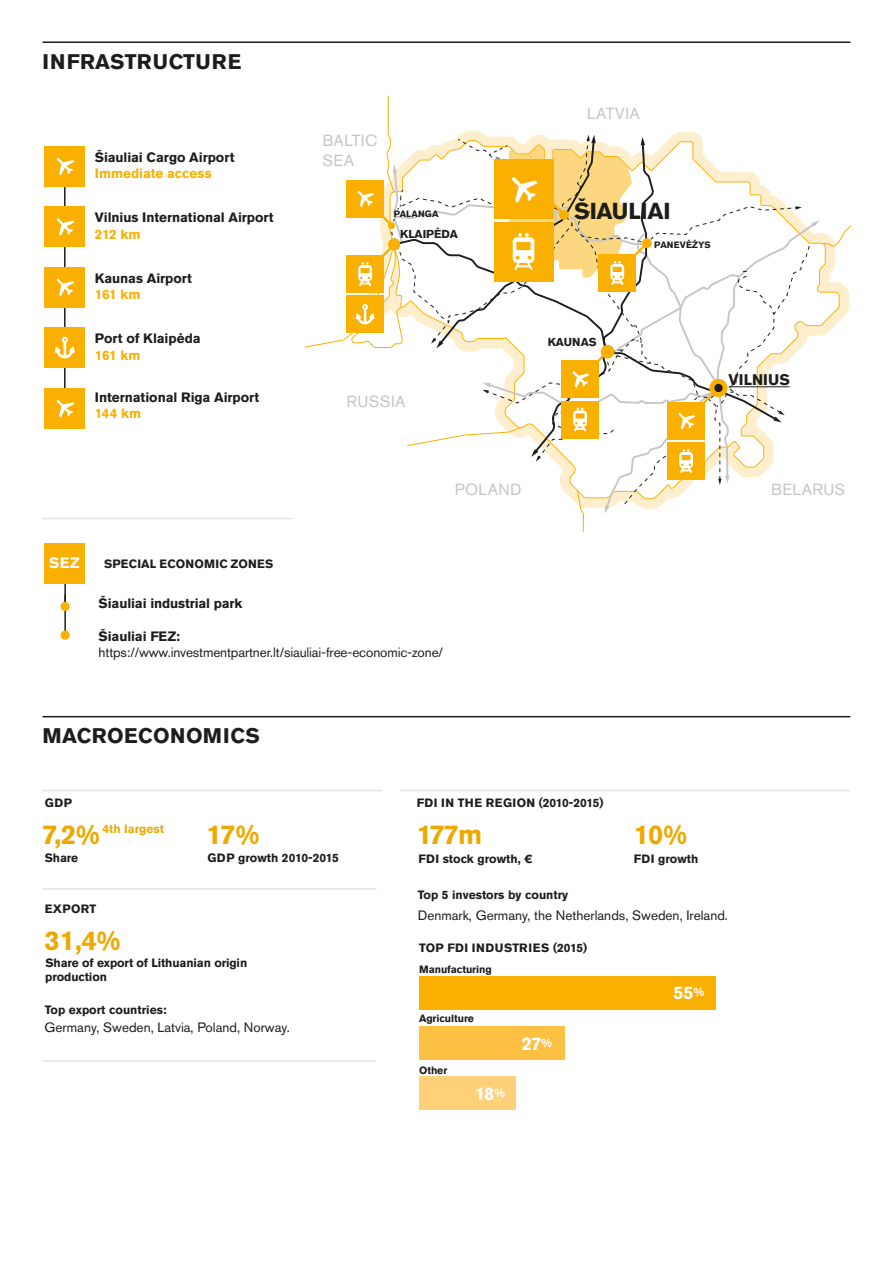
<style>
.page{position:relative;width:893px;height:1263px;background:#fff}
.page>*{position:absolute;margin:0;border:0;box-sizing:border-box;transform-origin:0 0}
.t1{font:700 27px "Akzidenz Grotesk Pro";letter-spacing:-.035em;color:#eea900}
.t2{font:700 22.95px "Akzidenz Grotesk Pro";letter-spacing:-.015em;color:#1d1d1b}
.t3{font:700 21px "Akzidenz Grotesk Pro";letter-spacing:.01em;color:#1d1d1b}
.t4{font:700 18px "Akzidenz Grotesk Pro";color:#fff}
.t5{font:16.05px/20.5px "Akzidenz Grotesk Pro";letter-spacing:.025em;color:#c6c6c6}
.t6{font:700 15.3px "Akzidenz Grotesk Pro";letter-spacing:.005em;color:#1d1d1b}
.t7{font:700 15px "Akzidenz Grotesk Pro";color:#fff}
.t8{font:13.5px "Akzidenz Grotesk Pro";color:#1d1d1b}
.t9{font:700 13.5px "Akzidenz Grotesk Pro";letter-spacing:-.01em;color:#1d1d1b}
.t10{font:700 13.5px "Akzidenz Grotesk Pro";color:#f9b000}
.t11{font:700 12px/14.4px "Akzidenz Grotesk Pro";color:#1d1d1b}
.t12{font:700 12px "Akzidenz Grotesk Pro";letter-spacing:.02em;color:#1d1d1b}
.t13{font:700 12px "Akzidenz Grotesk Pro";color:#eea900}
.t14{font:700 11.4px "Akzidenz Grotesk Pro";color:#1d1d1b}
.t15{font:700 10.5px "Akzidenz Grotesk Pro";letter-spacing:-.01em;color:#1d1d1b}
.t16{font:700 9.15px "Akzidenz Grotesk Pro";letter-spacing:.015em;color:#1d1d1b}
</style>
<div class="page">
<hr style="left:64px;top:594px;width:2px;height:41px;background:#1d1d1b">
<hr style="left:64px;top:150px;width:2px;height:246px;background:#1d1d1b">
<div style="left:45px;top:267px;width:40px;height:40px;background:#f9b000"></div>
<svg style="left:57px;top:279px;width:17px;height:17px"></svg>
<div style="left:45px;top:146px;width:40px;height:40px;background:#f9b000"></div>
<svg style="left:57px;top:158px;width:17px;height:17px"></svg>
<div style="left:45px;top:206px;width:40px;height:41px;background:#f9b000"></div>
<svg style="left:57px;top:218px;width:17px;height:18px"></svg>
<div style="left:45px;top:388px;width:40px;height:40px;background:#f9b000"></div>
<svg style="left:57px;top:400px;width:17px;height:18px"></svg>
<hr style="left:64px;top:577px;width:2px;height:29px;background:#1d1d1b">
<div style="left:45px;top:543px;width:40px;height:40px;background:#f9b000"></div>
<hr style="left:43px;top:41px;width:807px;height:2px;background:#1d1d1b">
<hr style="left:43px;top:518px;width:250px;height:1px;background:#e3e3e3">
<svg style="left:305px;top:95px;width:545px;height:437px"></svg>
<div style="left:61px;top:602px;width:9px;height:9px;background:#f9b000;border-radius:50%"></div>
<div style="left:61px;top:631px;width:9px;height:9px;background:#f9b000;border-radius:50%"></div>
<div style="left:45px;top:328px;width:40px;height:40px;background:#f9b000"></div>
<svg style="left:55px;top:337px;width:20px;height:21px"></svg>
<hr style="left:43px;top:716px;width:807px;height:1px;background:#1d1d1b">
<hr style="left:43px;top:888px;width:333px;height:2px;background:#e3e3e3">
<hr style="left:43px;top:1060px;width:333px;height:2px;background:#e3e3e3">
<div style="left:419px;top:1076px;width:97px;height:34px;background:#fed07a"></div>
<div style="left:419px;top:1026px;width:145px;height:34px;background:#fcc043"></div>
<div style="left:419px;top:976px;width:296px;height:33px;background:#f9b000"></div>
<hr style="left:400px;top:790px;width:450px;height:1px;background:#e3e3e3">
<hr style="left:43px;top:790px;width:340px;height:1px;background:#e3e3e3">
<h3 class="t3" style="left:43px;top:48px;width:200px">INFRASTRUCTURE</h3>
<h3 class="t5" style="left:322px;top:130px;width:56px">BALTIC<br>SEA</h3>
<p class="t9" style="left:95px;top:148px;width:141px">Šiauliai Cargo Airport</p>
<p class="t10" style="left:95px;top:165px;width:118px">Immediate access</p>
<p class="t9" style="left:95px;top:209px;width:180px">Vilnius International Airport</p>
<p class="t10" style="left:95px;top:225px;width:47px">212 km</p>
<p class="t14" style="left:400px;top:227px;width:59px">KLAIPĖDA</p>
<p class="t16" style="left:394px;top:208px;width:46px">PALANGA</p>
<p class="t9" style="left:95px;top:269px;width:99px">Kaunas Airport</p>
<p class="t10" style="left:95px;top:286px;width:47px">161 km</p>
<p class="t9" style="left:95px;top:330px;width:107px">Port of Klaipėda</p>
<p class="t10" style="left:95px;top:346px;width:47px">161 km</p>
<p class="t9" style="left:95px;top:388px;width:166px">International Riga Airport</p>
<p class="t10" style="left:95px;top:405px;width:48px">144 km</p>
<h3 class="t5" style="left:347px;top:391px;width:60px">RUSSIA</h3>
<h3 class="t5" style="left:587px;top:103px;width:54px">LATVIA</h3>
<h2 class="t2" style="left:574px;top:196px;width:98px">ŠIAULIAI</h2>
<p class="t16" style="left:654px;top:239px;width:58px">PANEVĖŽYS</p>
<p class="t14" style="left:548px;top:335px;width:50px">KAUNAS</p>
<p class="t6" style="left:729px;top:370px;width:63px">VILNIUS</p>
<h3 class="t5" style="left:455px;top:479px;width:68px">POLAND</h3>
<h3 class="t5" style="left:771px;top:479px;width:76px">BELARUS</h3>
<p class="t7" style="left:49px;top:553px;width:32px">SEZ</p>
<p class="t11" style="left:104px;top:556px;width:171px">SPECIAL ECONOMIC ZONES</p>
<p class="t9" style="left:99px;top:594px;width:145px">Šiauliai industrial park</p>
<p class="t9" style="left:99px;top:627px;width:83px">Šiauliai FEZ:</p>
<p class="t8" style="left:99px;top:644px;width:346px">https://www.investmentpartner.lt/siauliai-free-economic-zone/</p>
<h3 class="t3" style="left:43px;top:721px;width:219px">MACROECONOMICS</h3>
<p class="t11" style="left:45px;top:795px;width:29px">GDP</p>
<p class="t11" style="left:417px;top:796px;width:188px">FDI IN THE REGION (2010-2015)</p>
<h1 class="t1" style="left:43px;top:817px;width:59px">7,2%</h1>
<p class="t13" style="left:103px;top:820px;width:63px">4th largest</p>
<h1 class="t1" style="left:206px;top:817px;width:54px">17%</h1>
<h1 class="t1" style="left:634px;top:817px;width:55px">10%</h1>
<h1 class="t1" style="left:417px;top:817px;width:67px">177m</h1>
<p class="t11" style="left:45px;top:850px;width:35px">Share</p>
<p class="t11" style="left:207px;top:850px;width:133px">GDP growth 2010-2015</p>
<p class="t11" style="left:45px;top:901px;width:53px">EXPORT</p>
<h1 class="t1" style="left:45px;top:923px;width:77px">31,4%</h1>
<p class="t11" style="left:45px;top:955px;width:203px">Share of export of Lithuanian origin production</p>
<p class="t8" style="left:45px;top:1019px;width:247px">Germany, Sweden, Latvia, Poland, Norway.</p>
<p class="t11" style="left:45px;top:1003px;width:123px">Top export countries:</p>
<p class="t11" style="left:418px;top:851px;width:116px">FDI stock growth, €</p>
<p class="t11" style="left:634px;top:851px;width:66px">FDI growth</p>
<p class="t11" style="left:418px;top:887px;width:152px">Top 5 investors by country</p>
<p class="t8" style="left:418px;top:907px;width:312px">Denmark, Germany, the Netherlands, Sweden, Ireland.</p>
<p class="t12" style="left:419px;top:940px;width:169px">TOP FDI INDUSTRIES (2015)</p>
<p class="t15" style="left:419px;top:962px;width:74px">Manufacturing</p>
<p class="t15" style="left:419px;top:1012px;width:56px">Agriculture</p>
<p class="t15" style="left:419px;top:1064px;width:30px">Other</p>
<h3 class="t4" style="left:475px;top:1082px;width:31px">18<sup>%</sup></h3>
<h3 class="t4" style="left:522px;top:1032px;width:32px">27<sup>%</sup></h3>
<h3 class="t4" style="left:673px;top:981px;width:32px">55<sup>%</sup></h3>
</div>
